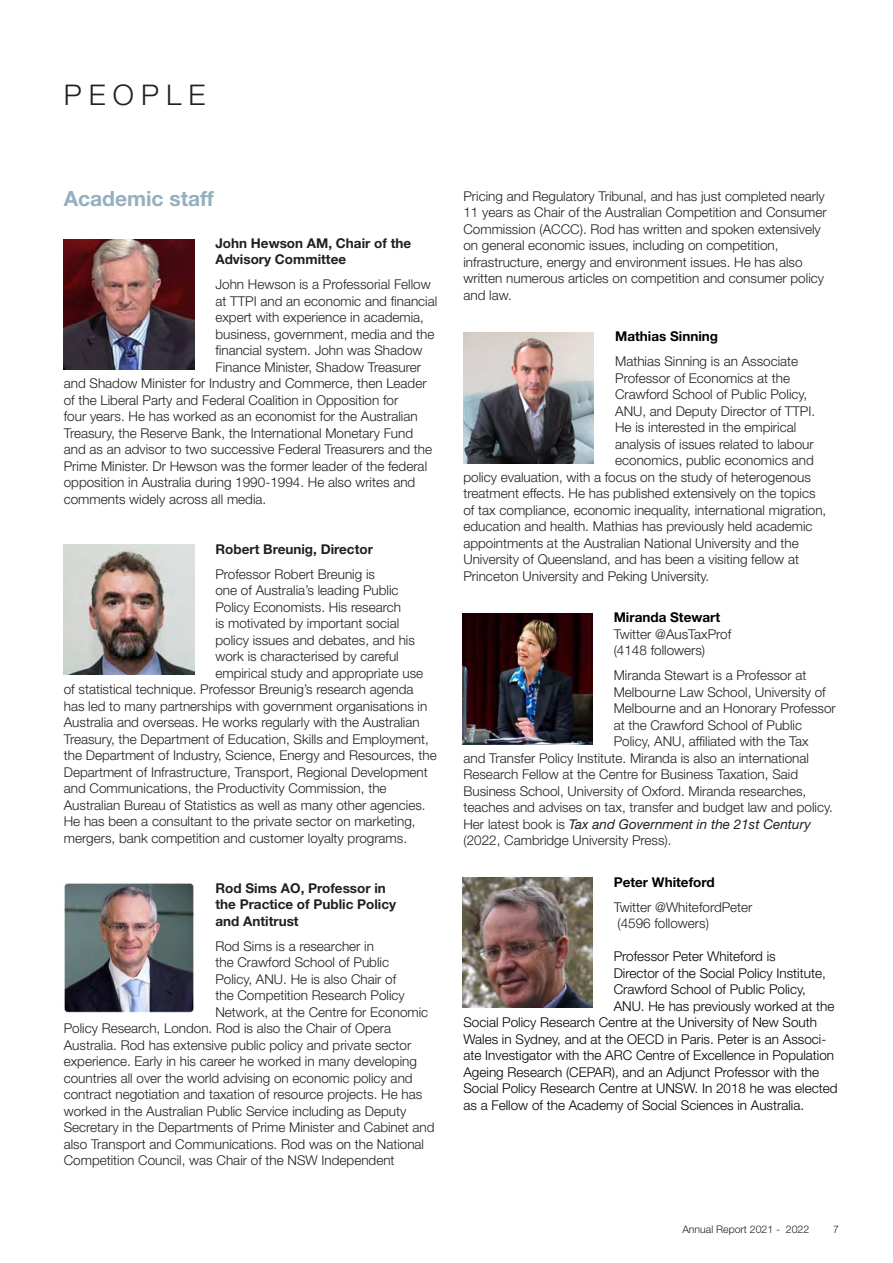
<style>
.page{position:relative;width:893px;height:1263px;background:#fff}
.page>*{position:absolute;margin:0;border:0;box-sizing:border-box;transform-origin:0 0}
.Page_heading{font:300 28.5px "Helvetica Neue LT Std";letter-spacing:.25em;color:#231f20}
.Heading__Plantinum{font:700 21px "Helvetica Neue LT Std";color:#94afbd}
.Bodycopy{font:300 13.5px/16.5px "Helvetica Neue LT Std";color:#231f20}
.t1{font:300 13.5px "Helvetica Neue LT Std";color:#000}
.Bodycopy-2{font:700 13.5px/16.5px "Helvetica Neue LT Std";color:#231f20}
.Bodycopy-3{font:italic 13.5px "Helvetica Neue LT Std";color:#231f20}
.t2{font:700 13.5px "Helvetica Neue LT Std";color:#000}
.t3{font:300 10.5px "Helvetica Neue LT Std";color:#231f20}
.s1{font-weight:300;font-style:normal}
</style>
<div class="page">
<img style="left:64px;top:240px;width:130px;height:130px">
<img style="left:64px;top:544px;width:130px;height:131px">
<img style="left:64px;top:883px;width:130px;height:130px">
<img style="left:463px;top:333px;width:131px;height:130px">
<img style="left:462px;top:877px;width:130px;height:131px">
<img style="left:462px;top:614px;width:130px;height:130px">
<p class="Page_heading" style="left:64px;top:78px;width:143px">PEOPLE</p>
<p class="Heading__Plantinum" style="left:64px;top:186px;width:152px">Academic staff</p>
<p class="Bodycopy-2" style="left:215px;top:234px;width:197px">John Hewson AM, Chair of the<br>Advisory Committee</p>
<p class="Bodycopy" style="left:215px;top:276px;width:217px">John Hewson is a Professorial Fellow</p>
<p class="Bodycopy" style="left:215px;top:292px;width:223px">at TTPI and an economic and financial</p>
<p class="Bodycopy" style="left:215px;top:309px;width:210px">expert with experience in academia,</p>
<p class="Bodycopy" style="left:215px;top:325px;width:221px">business, government, media and the</p>
<p class="Bodycopy" style="left:215px;top:342px;width:209px">financial system. John was Shadow</p>
<p class="Bodycopy" style="left:215px;top:358px;width:207px">Finance Minister, Shadow Treasurer</p>
<p class="Bodycopy" style="left:64px;top:375px;width:364px">and Shadow Minister for Industry and Commerce, then Leader</p>
<p class="Bodycopy" style="left:64px;top:391px;width:336px">of the Liberal Party and Federal Coalition in Opposition for</p>
<p class="Bodycopy" style="left:64px;top:408px;width:355px">four years. He has worked as an economist for the Australian</p>
<p class="Bodycopy" style="left:64px;top:424px;width:351px">Treasury, the Reserve Bank, the International Monetary Fund</p>
<p class="Bodycopy" style="left:64px;top:441px;width:370px">and as an advisor to two successive Federal Treasurers and the</p>
<p class="Bodycopy" style="left:64px;top:457px;width:365px">Prime Minister. Dr Hewson was the former leader of the federal</p>
<p class="Bodycopy" style="left:64px;top:474px;width:353px">opposition in Australia during 1990-1994. He also writes and</p>
<p class="Bodycopy" style="left:64px;top:490px;width:204px">comments widely across all media.</p>
<p class="Bodycopy-2" style="left:215px;top:540px;width:159px">Robert Breunig, Director</p>
<p class="Bodycopy" style="left:215px;top:565px;width:161px">Professor Robert Breunig is</p>
<p class="Bodycopy" style="left:215px;top:582px;width:185px">one of Australia’s leading Public</p>
<p class="Bodycopy" style="left:215px;top:598px;width:187px">Policy Economists. His research</p>
<p class="Bodycopy" style="left:215px;top:615px;width:185px">is motivated by important social</p>
<p class="Bodycopy" style="left:215px;top:631px;width:201px">policy issues and debates, and his</p>
<p class="Bodycopy" style="left:215px;top:648px;width:185px">work is characterised by careful</p>
<p class="Bodycopy" style="left:215px;top:664px;width:209px">empirical study and appropriate use</p>
<p class="Bodycopy" style="left:64px;top:681px;width:351px">of statistical technique. Professor Breunig’s research agenda</p>
<p class="Bodycopy" style="left:64px;top:697px;width:365px">has led to many partnerships with government organisations in</p>
<p class="Bodycopy" style="left:64px;top:714px;width:357px">Australia and overseas. He works regularly with the Australian</p>
<p class="Bodycopy" style="left:64px;top:730px;width:367px">Treasury, the Department of Education, Skills and Employment,</p>
<p class="Bodycopy" style="left:64px;top:747px;width:374px">the Department of Industry, Science, Energy and Resources, the</p>
<p class="Bodycopy" style="left:64px;top:763px;width:366px">Department of Infrastructure, Transport, Regional Development</p>
<p class="Bodycopy" style="left:64px;top:780px;width:324px">and Communications, the Productivity Commission, the</p>
<p class="Bodycopy" style="left:64px;top:796px;width:363px">Australian Bureau of Statistics as well as many other agencies.</p>
<p class="Bodycopy" style="left:64px;top:813px;width:353px">He has been a consultant to the private sector on marketing,</p>
<p class="Bodycopy" style="left:64px;top:829px;width:345px">mergers, bank competition and customer loyalty programs.</p>
<p class="Bodycopy-2" style="left:215px;top:879px;width:182px">Rod Sims AO, Professor in the Practice of Public Policy and Antitrust</p>
<p class="Bodycopy" style="left:215px;top:937px;width:160px">Rod Sims is a researcher in</p>
<p class="Bodycopy" style="left:215px;top:954px;width:175px">the Crawford School of Public</p>
<p class="Bodycopy" style="left:215px;top:970px;width:182px">Policy, ANU. He is also Chair of</p>
<p class="Bodycopy" style="left:215px;top:987px;width:191px">the Competition Research Policy</p>
<p class="Bodycopy" style="left:215px;top:1003px;width:214px">Network, at the Centre for Economic</p>
<p class="Bodycopy" style="left:64px;top:1020px;width:329px">Policy Research, London. Rod is also the Chair of Opera</p>
<p class="Bodycopy" style="left:64px;top:1036px;width:349px">Australia. Rod has extensive public policy and private sector</p>
<p class="Bodycopy" style="left:64px;top:1053px;width:355px">experience. Early in his career he worked in many developing</p>
<p class="Bodycopy" style="left:64px;top:1069px;width:350px">countries all over the world advising on economic policy and</p>
<p class="Bodycopy" style="left:64px;top:1086px;width:360px">contract negotiation and taxation of resource projects. He has</p>
<p class="Bodycopy" style="left:64px;top:1102px;width:344px">worked in the Australian Public Service including as Deputy</p>
<p class="Bodycopy" style="left:64px;top:1119px;width:372px">Secretary in the Departments of Prime Minister and Cabinet and</p>
<p class="Bodycopy" style="left:64px;top:1135px;width:362px">also Transport and Communications. Rod was on the National</p>
<p class="Bodycopy" style="left:64px;top:1152px;width:332px">Competition Council, was Chair of the NSW Independent</p>
<p class="Bodycopy" style="left:463px;top:187px;width:365px">Pricing and Regulatory Tribunal, and has just completed nearly 11 years as Chair of the Australian Competition and Consumer Commission (ACCC). Rod has written and spoken extensively on general economic issues, including on competition, infrastructure, energy and environment issues. He has also written numerous articles on competition and consumer policy and law.</p>
<p class="t2" style="left:615px;top:328px;width:104px">Mathias Sinning</p>
<p class="Bodycopy" style="left:615px;top:353px;width:185px">Mathias Sinning is an Associate</p>
<p class="Bodycopy" style="left:615px;top:369px;width:177px">Professor of Economics at the</p>
<p class="Bodycopy" style="left:615px;top:386px;width:194px">Crawford School of Public Policy,</p>
<p class="Bodycopy" style="left:615px;top:402px;width:202px">ANU, and Deputy Director of TTPI.</p>
<p class="Bodycopy" style="left:615px;top:419px;width:183px">He is interested in the empirical</p>
<p class="Bodycopy" style="left:615px;top:435px;width:200px">analysis of issues related to labour</p>
<p class="Bodycopy" style="left:615px;top:452px;width:200px">economics, public economics and</p>
<p class="Bodycopy" style="left:463px;top:468px;width:349px">policy evaluation, with a focus on the study of heterogenous</p>
<p class="Bodycopy" style="left:463px;top:485px;width:354px">treatment effects. He has published extensively on the topics</p>
<p class="Bodycopy" style="left:463px;top:501px;width:364px">of tax compliance, economic inequality, international migration,</p>
<p class="Bodycopy" style="left:463px;top:518px;width:351px">education and health. Mathias has previously held academic</p>
<p class="Bodycopy" style="left:463px;top:534px;width:337px">appointments at the Australian National University and the</p>
<p class="Bodycopy" style="left:463px;top:551px;width:337px">University of Queensland, and has been a visiting fellow at</p>
<p class="Bodycopy" style="left:463px;top:567px;width:247px">Princeton University and Peking University.</p>
<p class="t2" style="left:614px;top:609px;width:108px">Miranda Stewart</p>
<p class="Bodycopy" style="left:614px;top:625px;width:119px">Twitter @AusTaxProf</p>
<p class="Bodycopy" style="left:614px;top:642px;width:93px">(4148 followers)</p>
<p class="Bodycopy" style="left:614px;top:667px;width:194px">Miranda Stewart is a Professor at</p>
<p class="Bodycopy" style="left:614px;top:683px;width:214px">Melbourne Law School, University of</p>
<p class="Bodycopy" style="left:614px;top:700px;width:224px">Melbourne and an Honorary Professor</p>
<p class="Bodycopy" style="left:614px;top:716px;width:190px">at the Crawford School of Public</p>
<p class="Bodycopy" style="left:614px;top:733px;width:197px">Policy, ANU, affiliated with the Tax</p>
<p class="Bodycopy" style="left:463px;top:749px;width:347px">and Transfer Policy Institute. Miranda is also an international</p>
<p class="Bodycopy" style="left:463px;top:766px;width:336px">Research Fellow at the Centre for Business Taxation, Said</p>
<p class="Bodycopy" style="left:463px;top:782px;width:344px">Business School, University of Oxford. Miranda researches,</p>
<p class="Bodycopy" style="left:463px;top:799px;width:371px">teaches and advises on tax, transfer and budget law and policy.</p>
<p class="Bodycopy-3" style="left:463px;top:816px;width:349px"><span class="s1">Her latest book is</span> Tax and Government in the 21st Century</p>
<p class="Bodycopy" style="left:463px;top:832px;width:210px">(2022, Cambridge University Press).</p>
<p class="t2" style="left:614px;top:874px;width:102px">Peter Whiteford</p>
<p class="Bodycopy" style="left:614px;top:898px;width:140px">Twitter @WhitefordPeter</p>
<p class="Bodycopy" style="left:617px;top:915px;width:93px">(4596 followers)</p>
<p class="t1" style="left:614px;top:948px;width:164px">Professor Peter Whiteford is</p>
<p class="t1" style="left:614px;top:965px;width:214px">Director of the Social Policy Institute,</p>
<p class="t1" style="left:614px;top:981px;width:194px">Crawford School of Public Policy,</p>
<p class="t1" style="left:614px;top:998px;width:222px">ANU. He has previously worked at the</p>
<p class="t1" style="left:463px;top:1014px;width:355px">Social Policy Research Centre at the University of New South</p>
<p class="t1" style="left:463px;top:1031px;width:364px">Wales in Sydney, and at the OECD in Paris. Peter is an Associ-</p>
<p class="t1" style="left:463px;top:1047px;width:372px">ate Investigator with the ARC Centre of Excellence in Population</p>
<p class="t1" style="left:463px;top:1064px;width:357px">Ageing Research (CEPAR), and an Adjunct Professor with the</p>
<p class="t1" style="left:463px;top:1080px;width:375px">Social Policy Research Centre at UNSW. In 2018 he was elected</p>
<p class="t1" style="left:463px;top:1097px;width:342px">as a Fellow of the Academy of Social Sciences in Australia.</p>
<p class="t3" style="left:682px;top:1223px;width:128px">Annual Report 2021 - 2022</p>
<p class="t3" style="left:833px;top:1223px;width:7px">7</p>
</div>
